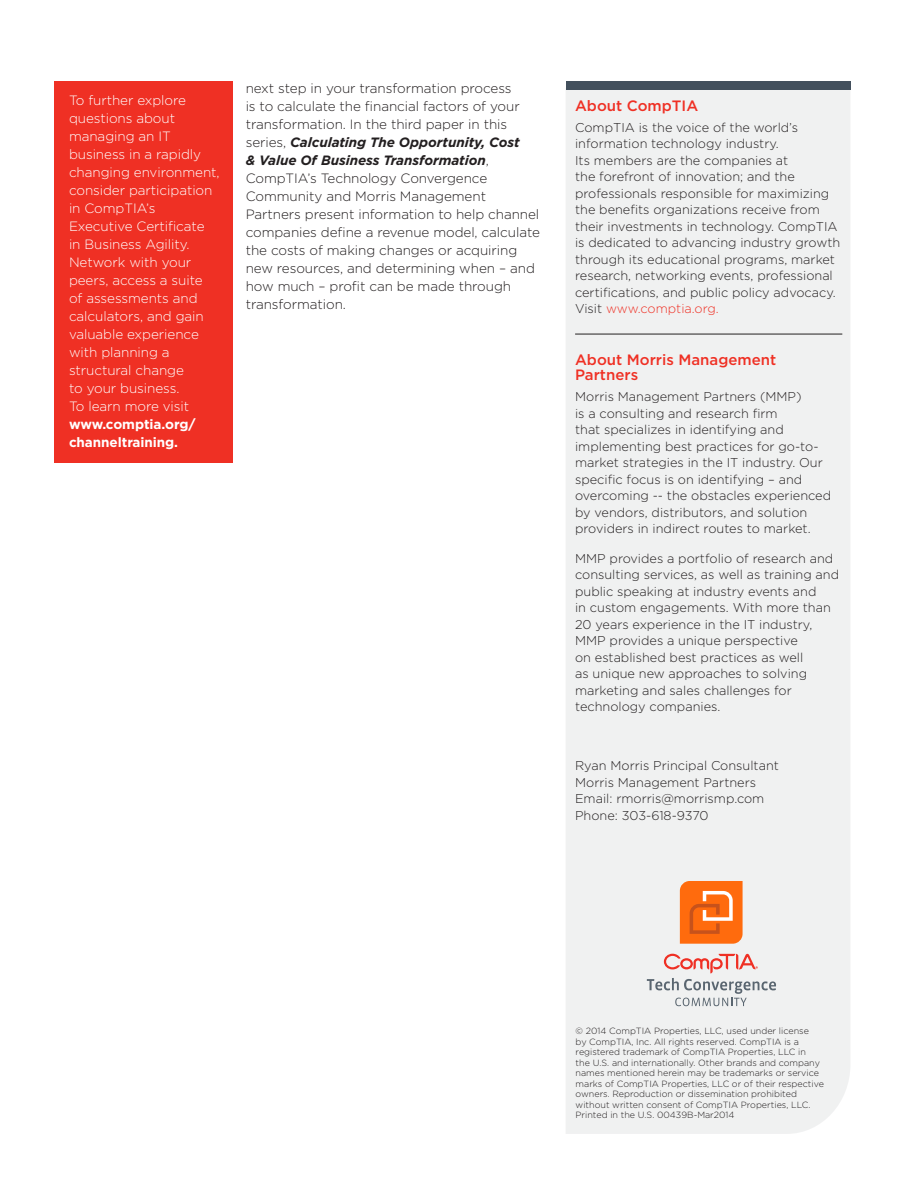
<style>
.page{position:relative;width:918px;height:1188px;background:#fff}
.page>*{position:absolute;margin:0;border:0;box-sizing:border-box;transform-origin:0 0}
.About_CompIA_head{font:500 15px/15px "Gotham";color:#ef3024}
.Body{font:300 13.5px/18px "Gotham";letter-spacing:-.005em;color:#231f20}
.Body-2{font:300 13.5px/18px "Gotham";letter-spacing:-.005em;color:#fff}
.Boiler_copy{font:300 12.75px/16.5px "Gotham";color:#231f20}
.Copyright{font:300 9px/10.5px "Gotham";color:#231f20}
.s1{font-weight:700}
.s2{font-family:"Gotham HTF";font-weight:700;font-style:italic}
.s3{color:#ef3024}
</style>
<div class="page">
<div style="left:566px;top:88px;width:285px;height:1046px;background:#f0f1f1"></div>
<div style="left:566px;top:81px;width:284px;height:9px;background:#43505d"></div>
<hr style="left:575px;top:334px;width:267px;height:1px;background:#231f20">
<svg style="left:647px;top:954px;width:129px;height:52px"></svg>
<svg style="left:680px;top:881px;width:63px;height:63px"></svg>
<div style="left:54px;top:82px;width:178px;height:381px;background:#ef3024"></div>
<p class="Body-2" style="left:69px;top:91px;width:152px">To further explore questions about managing an IT business in a rapidly changing environment, consider participation in CompTIA’s<br>Executive Certificate<br>in Business Agility.<br>Network with your peers, access a suite<br>of assessments and calculators, and gain valuable experience with planning a structural change<br>to your business.<br>To learn more visit <span class="s1">www.comptia.org/ channeltraining.</span></p>
<p class="Body" style="left:246px;top:79px;width:296px">next step in your transformation process<br>is to calculate the financial factors of your transformation. In the third paper in this series, <span class="s2">Calculating The Opportunity, Cost<br>&amp; Value Of Business Transformation</span>, CompTIA’s Technology Convergence Community and Morris Management Partners present information to help channel companies define a revenue model, calculate the costs of making changes or acquiring new resources, and determining when – and how much – profit can be made through transformation.</p>
<p class="About_CompIA_head" style="left:575px;top:98px;width:125px">About CompTIA</p>
<p class="Boiler_copy" style="left:575px;top:119px;width:267px">CompTIA is the voice of the world’s information technology industry.<br>Its members are the companies at<br>the forefront of innovation; and the professionals responsible for maximizing the benefits organizations receive from their investments in technology. CompTIA is dedicated to advancing industry growth through its educational programs, market research, networking events, professional certifications, and public policy advocacy.<br>Visit <span class="s3">www.comptia.org.</span></p>
<p class="About_CompIA_head" style="left:575px;top:352px;width:203px">About Morris Management<br>Partners</p>
<p class="Boiler_copy" style="left:575px;top:388px;width:258px">Morris Management Partners (MMP)<br>is a consulting and research firm<br>that specializes in identifying and implementing best practices for go-to&shy;market strategies in the IT industry. Our specific focus is on identifying – and overcoming -- the obstacles experienced by vendors, distributors, and solution providers in indirect routes to market.</p>
<p class="Boiler_copy" style="left:575px;top:550px;width:266px">MMP provides a portfolio of research and consulting services, as well as training and public speaking at industry events and<br>in custom engagements. With more than 20 years experience in the IT industry, MMP provides a unique perspective<br>on established best practices as well<br>as unique new approaches to solving marketing and sales challenges for technology companies.</p>
<p class="Boiler_copy" style="left:575px;top:757px;width:205px">Ryan Morris Principal Consultant<br>Morris Management Partners<br>Email: rmorris@morrismp.com<br>Phone: 303-618-9370</p>
<p class="Copyright" style="left:576px;top:1026px;width:250px">© 2014 CompTIA Properties, LLC, used under license<br>by CompTIA, Inc. All rights reserved. CompTIA is a registered trademark of CompTIA Properties, LLC in<br>the U.S. and internationally. Other brands and company names mentioned herein may be trademarks or service marks of CompTIA Properties, LLC or of their respective owners. Reproduction or dissemination prohibited without written consent of CompTIA Properties, LLC.<br>Printed in the U.S. 00439B-Mar2014</p>
</div>
